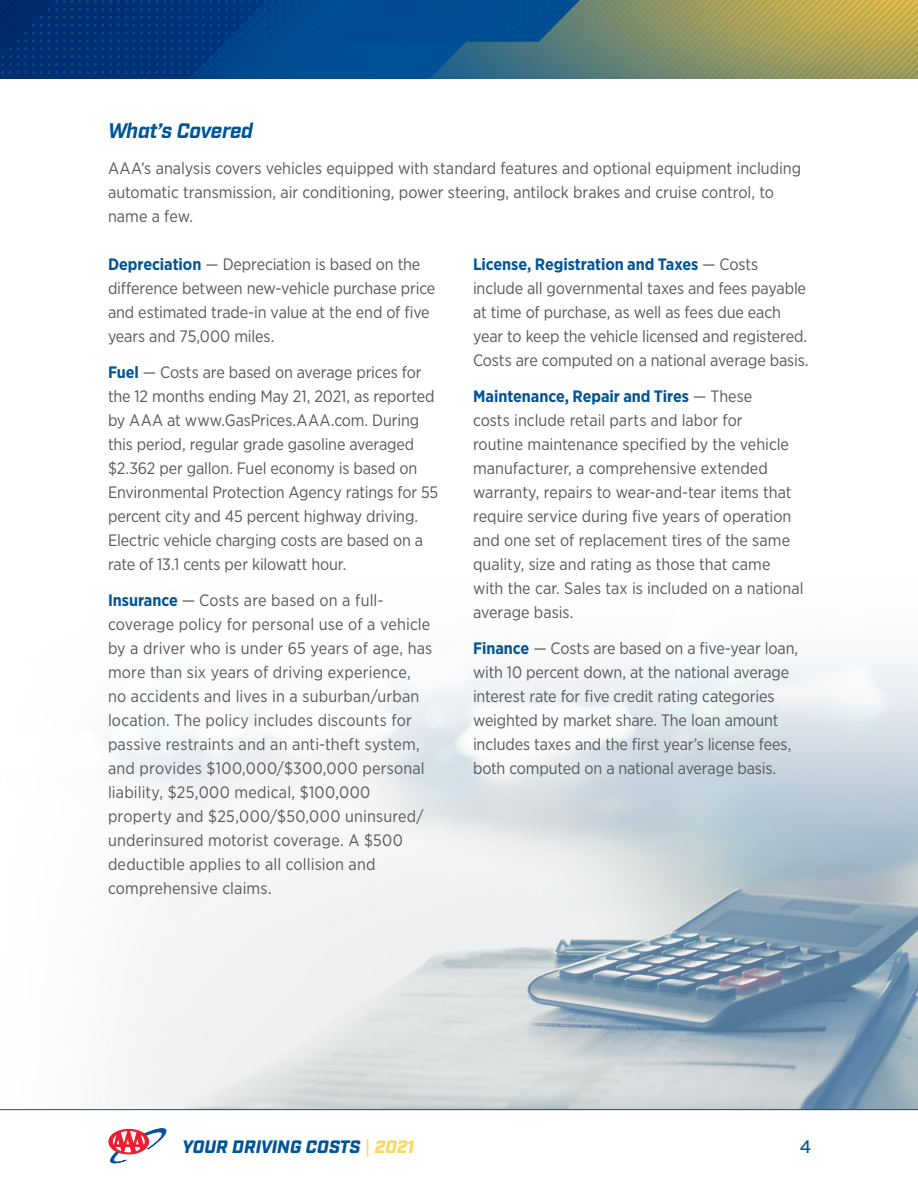
<style>
.page{position:relative;width:918px;height:1188px;background:#fff}
.page>*{position:absolute;margin:0;border:0;box-sizing:border-box;transform-origin:0 0}
.t1{font:italic 700 21px "Industry";letter-spacing:-.025em;color:#00549a}
.t2{font:italic 900 18px "Industry";color:#00549a}
.t3{font:500 18px "Industry";color:#00549a}
.t4{font:16.5px/24px "Gotham Narrow";letter-spacing:-.005em;color:#58595b}
.s1{font-weight:700;color:#00549a}
.s2{font-weight:500;font-style:normal;color:#fbd763}
.s3{color:#fbd763}
</style>
<div class="page">
<img style="left:104px;top:653px;width:814px;height:456px">
<svg style="left:109px;top:1128px;width:58px;height:36px"></svg>
<hr style="left:0;top:1109px;width:918px;height:1px;background:#00549a">
<img style="left:0;top:0;width:918px;height:78px">
<p class="t1" style="left:108px;top:118px;width:147px">What’s Covered</p>
<p class="t4" style="left:108px;top:156px;width:695px">AAA’s analysis covers vehicles equipped with standard features and optional equipment including automatic transmission, air conditioning, power steering, antilock brakes and cruise control, to name a few.</p>
<p class="t4" style="left:108px;top:252px;width:329px"><span class="s1">Depreciation</span> — Depreciation is based on the difference between new-vehicle purchase price and estimated trade-in value at the end of five years and 75,000 miles.</p>
<p class="t4" style="left:108px;top:360px;width:332px"><span class="s1">Fuel</span> — Costs are based on average prices for the 12 months ending May 21, 2021, as reported by AAA at www.GasPrices.AAA.com. During this period, regular grade gasoline averaged $2.362 per gallon. Fuel economy is based on Environmental Protection Agency ratings for 55 percent city and 45 percent highway driving.<br>Electric vehicle charging costs are based on a rate of 13.1 cents per kilowatt hour.</p>
<p class="t4" style="left:108px;top:588px;width:326px"><span class="s1">Insurance</span> — Costs are based on a full&shy;coverage policy for personal use of a vehicle by a driver who is under 65 years of age, has more than six years of driving experience, no accidents and lives in a suburban/urban location. The policy includes discounts for passive restraints and an anti-theft system, and provides $100,000/$300,000 personal liability, $25,000 medical, $100,000 property and $25,000/$50,000 uninsured/ underinsured motorist coverage. A $500 deductible applies to all collision and comprehensive claims.</p>
<p class="t4" style="left:473px;top:252px;width:337px"><span class="s1">License, Registration and Taxes</span> — Costs include all governmental taxes and fees payable at time of purchase, as well as fees due each year to keep the vehicle licensed and registered.<br>Costs are computed on a national average basis.</p>
<p class="t4" style="left:473px;top:384px;width:332px"><span class="s1">Maintenance, Repair and Tires</span> — These<br>costs include retail parts and labor for<br>routine maintenance specified by the vehicle manufacturer, a comprehensive extended warranty, repairs to wear-and-tear items that require service during five years of operation and one set of replacement tires of the same quality, size and rating as those that came with the car. Sales tax is included on a national average basis.</p>
<p class="t4" style="left:473px;top:636px;width:327px"><span class="s1">Finance</span> — Costs are based on a five-year loan, with 10 percent down, at the national average interest rate for five credit rating categories weighted by market share. The loan amount includes taxes and the first year’s license fees, both computed on a national average basis.</p>
<p class="t2" style="left:182px;top:1136px;width:234px">YOUR DRIVING COSTS <span class="s2">|</span> <span class="s3">2021</span></p>
<p class="t3" style="left:800px;top:1136px;width:13px">4</p>
</div>
